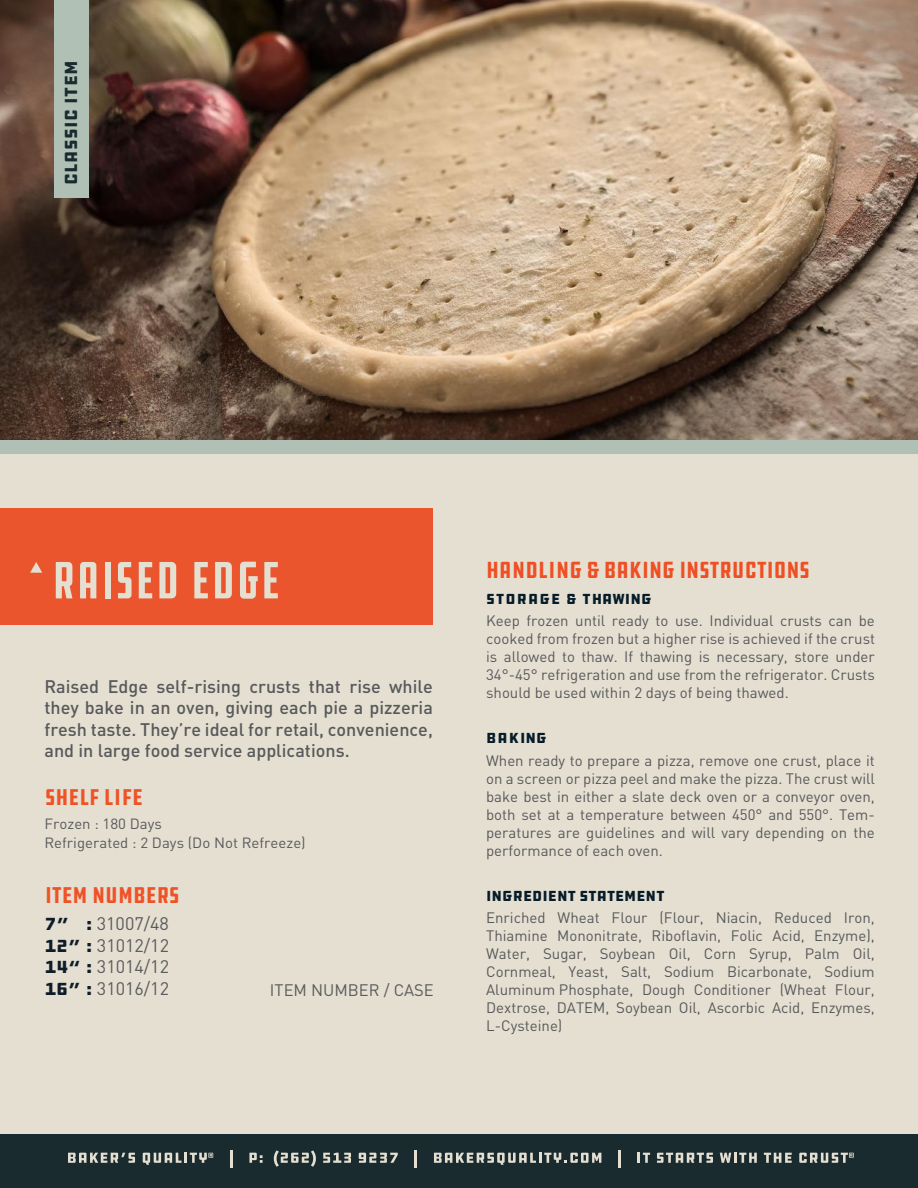
<style>
.page{position:relative;width:918px;height:1188px;background:#e4dfd1}
.page>*{position:absolute;margin:0;border:0;box-sizing:border-box;transform-origin:0 0}
.t1{font:extra-condensed 54px "DDC Hardware";letter-spacing:.025em;color:#e4dfd1}
.t2{font:condensed 24px "DDC Hardware";color:#f04f23}
.t3{font:condensed 23.55px "DDC Hardware";color:#f05226}
.t4{font:500 18px/21.6px "DIN";color:#58595b;text-align:justify}
.t5{font:18px/21.6px "DIN";color:#5a5b5c;text-align:justify}
.t6{font:18px "DDC Hardware";letter-spacing:.025em;color:#1a2b30}
.t7{font:16.5px "DIN";color:#5a5b5c}
.t8{font:15px/18px "DIN";color:#58595b;text-align:justify}
.t9{font:15px "DDC Hardware";color:#071c29}
.t10{font:15px "DDC Hardware";letter-spacing:.075em;color:#071c29}
.t11{font:14.7px/19px "DIN";color:#595a5c}
.s1{font-family:"DDC Hardware";color:#0e1d29}
</style>
<div class="page">
<img style="left:0;top:0;width:918px;height:441px">
<div style="left:1px;top:508px;width:432px;height:117px;background:#eb552e"></div>
<svg style="left:30px;top:562px;width:12px;height:11px"></svg>
<div style="left:0;top:1134px;width:918px;height:54px;background:#1a2b30"></div>
<div style="left:0;top:441px;width:918px;height:13px;background:#b1c0b4"></div>
<div style="left:54px;top:0;width:34px;height:198px;background:#b1c0b4"></div>
<svg style="left:68px;top:1153px;width:67px;height:10px"></svg>
<hr style="left:230px;top:1150px;width:3px;height:17px;background:#e4dfd1">
<svg style="left:249px;top:1153px;width:14px;height:10px"></svg>
<svg style="left:274px;top:1150px;width:42px;height:17px"></svg>
<svg style="left:323px;top:1153px;width:28px;height:10px"></svg>
<svg style="left:359px;top:1153px;width:39px;height:10px"></svg>
<svg style="left:415px;top:1150px;width:2px;height:17px"></svg>
<svg style="left:434px;top:1153px;width:167px;height:12px"></svg>
<hr style="left:618px;top:1150px;width:3px;height:17px;background:#e4dfd1">
<svg style="left:638px;top:1153px;width:12px;height:10px"></svg>
<svg style="left:657px;top:1153px;width:56px;height:10px"></svg>
<svg style="left:720px;top:1153px;width:37px;height:10px"></svg>
<svg style="left:764px;top:1153px;width:28px;height:10px"></svg>
<svg style="left:143px;top:1153px;width:70px;height:12px"></svg>
<svg style="left:799px;top:1153px;width:55px;height:10px"></svg>
<p class="t6" style="left:60px;top:185px;width:126px;rotate:-90deg">CLASSIC ITEM</p>
<h1 class="t1" style="left:52px;top:548px;width:229px">RAISED EDGE</h1>
<h2 class="t2" style="left:486px;top:556px;width:325px">HANDLING &amp; BAKING INSTRUCTIONS</h2>
<p class="t10" style="left:486px;top:589px;width:167px">STORAGE &amp; THAWING</p>
<p class="t8" style="left:486px;top:611px;width:390px">Keep frozen until ready to use. Individual crusts can be cooked from frozen but a higher rise is achieved if the crust is allowed to thaw. If thawing is necessary, store under 34°-45° refrigeration and use from the refrigerator. Crusts should be used within 2 days of being thawed.</p>
<p class="t9" style="left:486px;top:729px;width:62px">BAKING</p>
<p class="t8" style="left:486px;top:751px;width:390px">When ready to prepare a pizza, remove one crust, place it on a screen or pizza peel and make the pizza. The crust will bake best in either a slate deck oven or a conveyor oven, both set at a temperature between 450° and 550°. Tem&shy;peratures are guidelines and will vary depending on the performance of each oven.</p>
<p class="t9" style="left:486px;top:886px;width:180px">INGREDIENT STATEMENT</p>
<p class="t8" style="left:486px;top:908px;width:390px">Enriched Wheat Flour (Flour, Niacin, Reduced Iron, Thiamine Mononitrate, Riboflavin, Folic Acid, Enzyme), Water, Sugar, Soybean Oil, Corn Syrup, Palm Oil, Cornmeal, Yeast, Salt, Sodium Bicarbonate, Sodium Aluminum Phosphate, Dough Conditioner (Wheat Flour, Dextrose, DATEM, Soybean Oil, Ascorbic Acid, Enzymes, L-Cysteine)</p>
<p class="t4" style="left:44px;top:675px;width:390px">Raised Edge self-rising crusts that rise while they bake in an oven, giving each pie a pizzeria fresh taste. They’re ideal for retail, convenience, and in large food service applications.</p>
<h3 class="t3" style="left:45px;top:783px;width:99px">SHELF LIFE</h3>
<p class="t11" style="left:44px;top:814px;width:263px">Frozen : 180 Days<br>Refrigerated : 2 Days (Do Not Refreeze)</p>
<h3 class="t3" style="left:45px;top:881px;width:136px">ITEM NUMBERS</h3>
<p class="t5" style="left:45px;top:912px;width:126px"><span class="s1">7” :</span> 31007/48<br><span class="s1">12” :</span> 31012/12<br><span class="s1">14“ :</span> 31014/12<br><span class="s1">16” :</span> 31016/12</p>
<p class="t7" style="left:270px;top:979px;width:165px">ITEM NUMBER / CASE</p>
</div>
